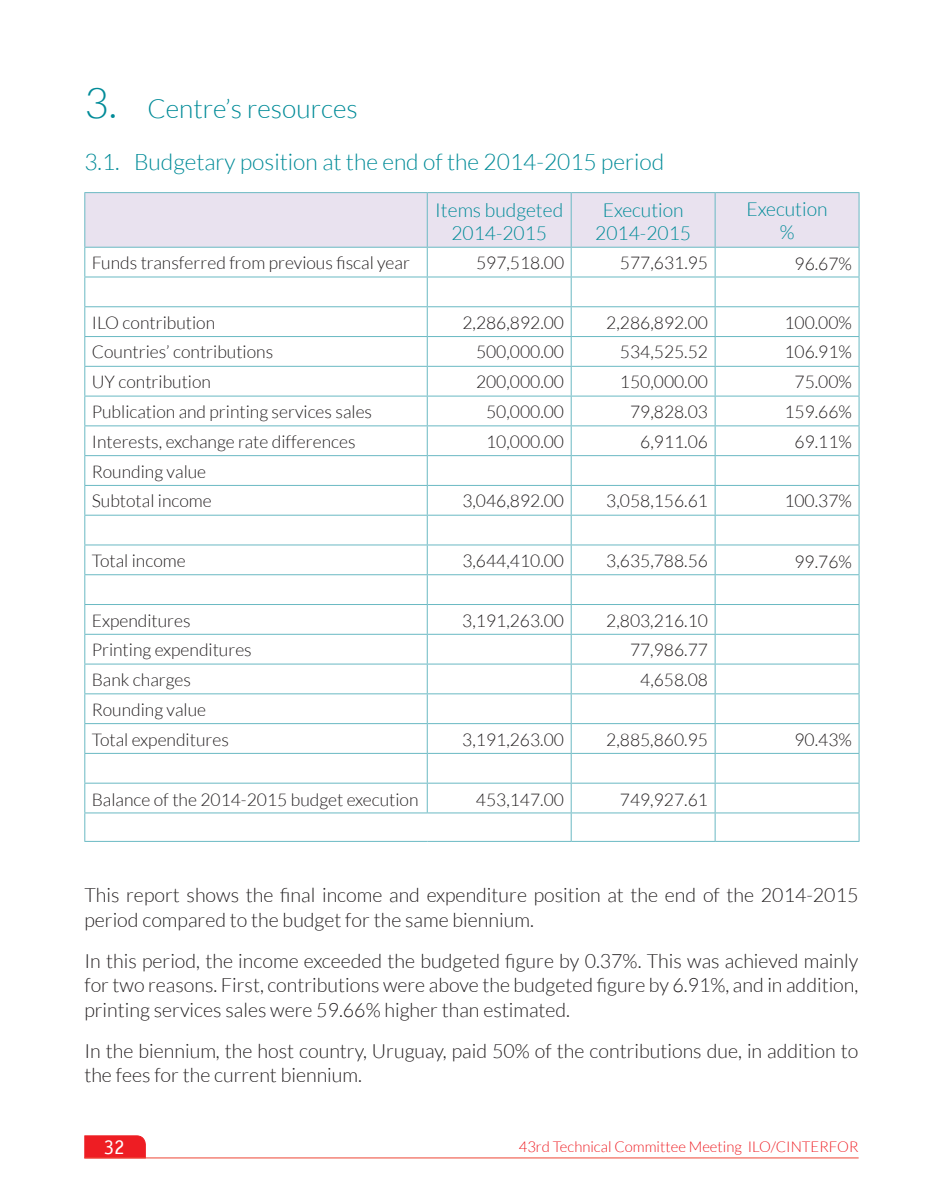
<style>
.page{position:relative;width:943px;height:1191px;background:#fff}
.page>*{position:absolute;margin:0;border:0;box-sizing:border-box;transform-origin:0 0}
.t1{font:300 26.25px "Lato";color:#008b98}
.t2{font:300 22.75px "Lato";color:#008b98}
.t3{font:21px "Officina Sans LT";color:#fff}
.t4{font:300 19.6px/24.5px "Lato";color:#231f20}
.t5{font:300 19.25px/23.1px "Lato";color:#008b98;text-align:center}
.t6{font:300 17.5px/29.8px "Lato";color:#231f20}
.t7{font:300 14.88px "Lato";color:#ee1d23}
.s1{font-size:42px}
</style>
<div class="page">
<svg style="left:84px;top:1135px;width:62px;height:22px"></svg>
<hr style="left:84px;top:1157px;width:774px;height:1px;background:#ef4634">
<hr style="left:84px;top:192px;width:343px;height:1px;background:#6ab9c3">
<hr style="left:427px;top:192px;width:144px;height:1px;background:#6ab9c3">
<hr style="left:571px;top:192px;width:144px;height:1px;background:#6ab9c3">
<hr style="left:715px;top:192px;width:144px;height:1px;background:#6ab9c3">
<svg style="left:84px;top:193px;width:775px;height:648px"></svg>
<hr style="left:84px;top:841px;width:343px;height:1px;background:#6ab9c3">
<hr style="left:427px;top:841px;width:144px;height:1px;background:#6ab9c3">
<hr style="left:571px;top:841px;width:144px;height:1px;background:#6ab9c3">
<hr style="left:715px;top:841px;width:144px;height:1px;background:#6ab9c3">
<h1 class="t1" style="left:84px;top:95px;width:275px"><span class="s1">3.</span> Centre’s resources</h1>
<h2 class="t2" style="left:84px;top:150px;width:581px">3.1. Budgetary position at the end of the 2014-2015 period</h2>
<p class="t5" style="left:435px;top:199px;width:129px">Items budgeted<br>2014-2015</p>
<p class="t5" style="left:595px;top:199px;width:97px">Execution<br>2014-2015</p>
<p class="t5" style="left:746px;top:198px;width:82px">Execution %</p>
<p class="t6" style="left:92px;top:248px;width:320px">Funds transferred from previous fiscal year</p>
<p class="t6" style="left:476px;top:248px;width:90px">597,518.00</p>
<p class="t6" style="left:620px;top:248px;width:90px">577,631.95</p>
<p class="t6" style="left:794px;top:249px;width:59px">96.67%</p>
<p class="t6" style="left:92px;top:308px;width:125px">ILO contribution</p>
<p class="t6" style="left:462px;top:308px;width:103px">2,286,892.00</p>
<p class="t6" style="left:606px;top:308px;width:103px">2,286,892.00</p>
<p class="t6" style="left:784px;top:308px;width:69px">100.00%</p>
<p class="t6" style="left:92px;top:337px;width:183px">Countries’ contributions</p>
<p class="t6" style="left:476px;top:337px;width:90px">500,000.00</p>
<p class="t6" style="left:620px;top:337px;width:90px">534,525.52</p>
<p class="t6" style="left:784px;top:337px;width:69px">106.91%</p>
<p class="t6" style="left:92px;top:367px;width:121px">UY contribution</p>
<p class="t6" style="left:476px;top:367px;width:90px">200,000.00</p>
<p class="t6" style="left:620px;top:367px;width:90px">150,000.00</p>
<p class="t6" style="left:794px;top:367px;width:59px">75.00%</p>
<p class="t6" style="left:92px;top:397px;width:282px">Publication and printing services sales</p>
<p class="t6" style="left:486px;top:397px;width:79px">50,000.00</p>
<p class="t6" style="left:630px;top:397px;width:79px">79,828.03</p>
<p class="t6" style="left:784px;top:397px;width:69px">159.66%</p>
<p class="t6" style="left:92px;top:427px;width:265px">Interests, exchange rate differences</p>
<p class="t6" style="left:486px;top:427px;width:79px">10,000.00</p>
<p class="t6" style="left:640px;top:427px;width:69px">6,911.06</p>
<p class="t6" style="left:794px;top:427px;width:59px">69.11%</p>
<p class="t6" style="left:92px;top:456px;width:122px">Rounding value<br>Subtotal income</p>
<p class="t6" style="left:462px;top:486px;width:103px">3,046,892.00</p>
<p class="t6" style="left:606px;top:486px;width:103px">3,058,156.61</p>
<p class="t6" style="left:784px;top:486px;width:69px">100.37%</p>
<p class="t6" style="left:92px;top:546px;width:95px">Total income</p>
<p class="t6" style="left:462px;top:546px;width:103px">3,644,410.00</p>
<p class="t6" style="left:606px;top:546px;width:103px">3,635,788.56</p>
<p class="t6" style="left:794px;top:546px;width:59px">99.76%</p>
<p class="t6" style="left:92px;top:605px;width:100px">Expenditures</p>
<p class="t6" style="left:462px;top:605px;width:103px">3,191,263.00</p>
<p class="t6" style="left:606px;top:605px;width:103px">2,803,216.10</p>
<p class="t6" style="left:92px;top:635px;width:162px">Printing expenditures</p>
<p class="t6" style="left:630px;top:635px;width:79px">77,986.77</p>
<p class="t6" style="left:92px;top:665px;width:101px">Bank charges</p>
<p class="t6" style="left:640px;top:665px;width:69px">4,658.08</p>
<p class="t6" style="left:92px;top:694px;width:139px">Rounding value<br>Total expenditures</p>
<p class="t6" style="left:462px;top:724px;width:103px">3,191,263.00</p>
<p class="t6" style="left:606px;top:724px;width:103px">2,885,860.95</p>
<p class="t6" style="left:794px;top:725px;width:59px">90.43%</p>
<p class="t6" style="left:92px;top:785px;width:328px">Balance of the 2014-2015 budget execution</p>
<p class="t6" style="left:476px;top:785px;width:90px">453,147.00</p>
<p class="t6" style="left:620px;top:785px;width:90px">749,927.61</p>
<p class="t4" style="left:84px;top:883px;width:775px">This report shows the final income and expenditure position at the end of the 2014-2015 period compared to the budget for the same biennium.</p>
<p class="t4" style="left:84px;top:948px;width:775px;text-align:justify">In this period, the income exceeded the budgeted figure by 0.37%. This was achieved mainly for two reasons. First, contributions were above the budgeted figure by 6.91%, and in addition, printing services sales were 59.66% higher than estimated.</p>
<p class="t4" style="left:84px;top:1038px;width:775px">In the biennium, the host country, Uruguay, paid 50% of the contributions due, in addition to the fees for the current biennium.</p>
<p class="t3" style="left:104px;top:1134px;width:22px">32</p>
<p class="t7" style="left:518px;top:1139px;width:341px">43rd Technical Committee Meeting ILO/CINTERFOR</p>
</div>
